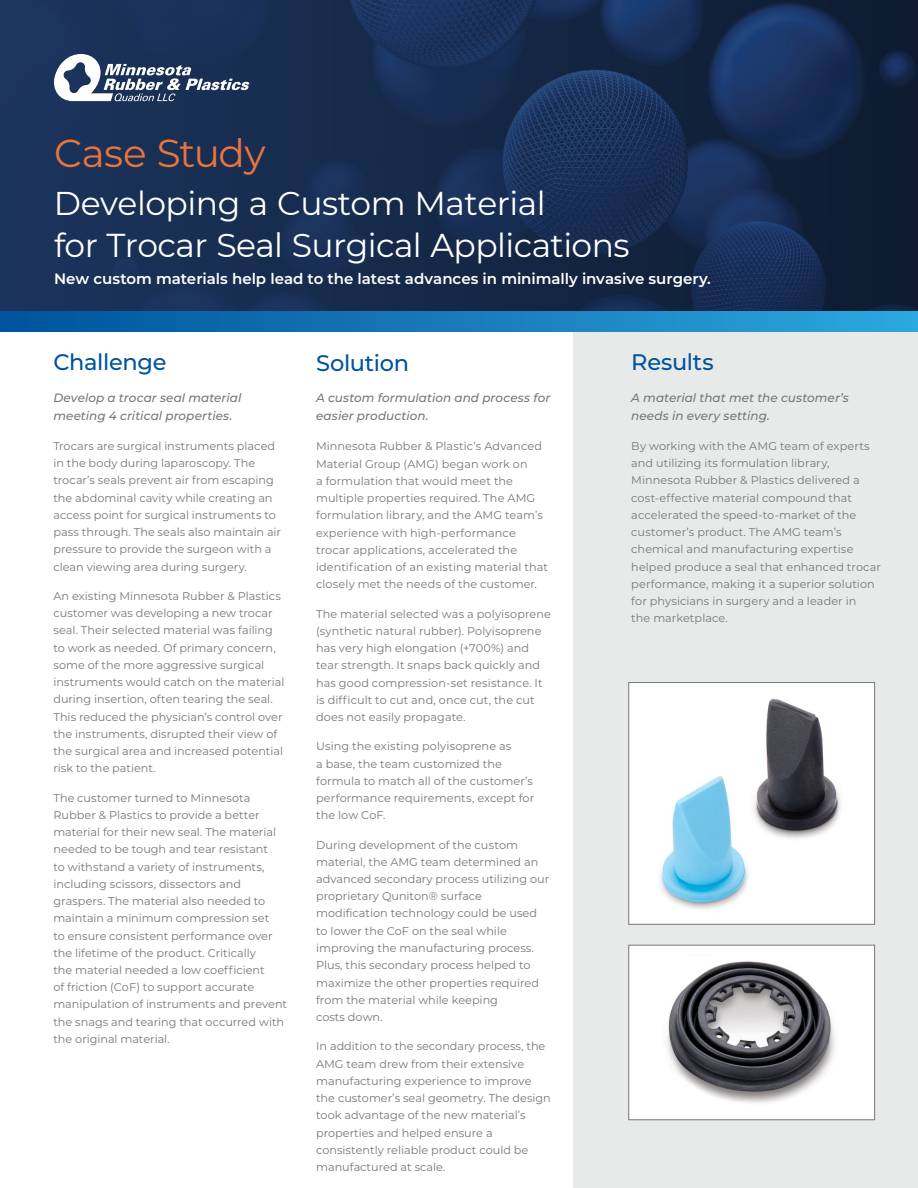
<style>
.page{position:relative;width:918px;height:1188px;background:#fff}
.page>*{position:absolute;margin:0;border:0;box-sizing:border-box;transform-origin:0 0}
.t1{font:39px "Montserrat";letter-spacing:-.01em;color:#ea743c}
.t2{font:33px/42px "Montserrat";letter-spacing:-.02em;color:#fff}
.t3{font:500 22.5px "Montserrat";letter-spacing:-.015em;color:#00539c}
.t4{font:600 15px "Montserrat";color:#fff}
.t5{font:italic 500 12px/18px "Montserrat";letter-spacing:.005em;color:#76777a}
.t6{font:11.25px/17.2px "Montserrat";color:#76777a}
</style>
<div class="page">
<div style="left:574px;top:332px;width:344px;height:856px;background:#e8e9e9"></div>
<img style="left:0;top:0;width:918px;height:311px">
<div style="left:0;top:311px;width:918px;height:21px;background:linear-gradient(to right,#00529a,#2ea6dc)"></div>
<div style="left:629px;top:683px;width:246px;height:241px;background:#fff"></div>
<img style="left:659px;top:698px;width:182px;height:211px">
<div style="left:629px;top:682px;width:246px;height:242px;border:1px solid #76777a"></div>
<div style="left:629px;top:945px;width:246px;height:175px;background:#fff"></div>
<img style="left:667px;top:961px;width:168px;height:142px">
<div style="left:629px;top:945px;width:246px;height:175px;border:1px solid #76777a"></div>
<svg style="left:54px;top:54px;width:195px;height:47px"></svg>
<h1 class="t1" style="left:54px;top:127px;width:213px">Case Study</h1>
<h2 class="t2" style="left:54px;top:181px;width:577px">Developing a Custom Material<br>for Trocar Seal Surgical Applications</h2>
<h3 class="t4" style="left:54px;top:268px;width:658px">New custom materials help lead to the latest advances in minimally invasive surgery.</h3>
<h3 class="t3" style="left:53px;top:347px;width:115px">Challenge</h3>
<p class="t5" style="left:53px;top:388px;width:190px">Develop a trocar seal material meeting 4 critical properties.</p>
<p class="t6" style="left:53px;top:437px;width:229px">Trocars are surgical instruments placed in the body during laparoscopy. The trocar’s seals prevent air from escaping the abdominal cavity while creating an access point for surgical instruments to pass through. The seals also maintain air pressure to provide the surgeon with a clean viewing area during surgery.</p>
<p class="t6" style="left:53px;top:587px;width:232px">An existing Minnesota Rubber &amp; Plastics customer was developing a new trocar seal. Their selected material was failing to work as needed. Of primary concern, some of the more aggressive surgical instruments would catch on the material during insertion, often tearing the seal.<br>This reduced the physician’s control over the instruments, disrupted their view of the surgical area and increased potential risk to the patient.</p>
<p class="t6" style="left:53px;top:789px;width:235px">The customer turned to Minnesota Rubber &amp; Plastics to provide a better material for their new seal. The material needed to be tough and tear resistant<br>to withstand a variety of instruments, including scissors, dissectors and graspers. The material also needed to maintain a minimum compression set<br>to ensure consistent performance over the lifetime of the product. Critically<br>the material needed a low coefficient<br>of friction (CoF) to support accurate manipulation of instruments and prevent the snags and tearing that occurred with the original material.</p>
<h3 class="t3" style="left:316px;top:347px;width:95px">Solution</h3>
<p class="t5" style="left:316px;top:389px;width:236px">A custom formulation and process for easier production.</p>
<p class="t6" style="left:316px;top:437px;width:233px">Minnesota Rubber &amp; Plastic’s Advanced Material Group (AMG) began work on<br>a formulation that would meet the multiple properties required. The AMG formulation library, and the AMG team’s experience with high-performance trocar applications, accelerated the identification of an existing material that closely met the needs of the customer.</p>
<p class="t6" style="left:316px;top:605px;width:236px">The material selected was a polyisoprene (synthetic natural rubber). Polyisoprene has very high elongation (+700%) and tear strength. It snaps back quickly and has good compression-set resistance. It is difficult to cut and, once cut, the cut does not easily propagate.</p>
<p class="t6" style="left:316px;top:737px;width:220px">Using the existing polyisoprene as<br>a base, the team customized the formula to match all of the customer’s performance requirements, except for the low CoF.</p>
<p class="t6" style="left:316px;top:836px;width:235px">During development of the custom material, the AMG team determined an advanced secondary process utilizing our proprietary Quniton® surface modification technology could be used to lower the CoF on the seal while improving the manufacturing process.<br>Plus, this secondary process helped to maximize the other properties required from the material while keeping<br>costs down.</p>
<p class="t6" style="left:316px;top:1037px;width:236px">In addition to the secondary process, the AMG team drew from their extensive manufacturing experience to improve the customer’s seal geometry. The design took advantage of the new material’s properties and helped ensure a consistently reliable product could be manufactured at scale.</p>
<h3 class="t3" style="left:631px;top:347px;width:84px">Results</h3>
<p class="t5" style="left:631px;top:388px;width:219px">A material that met the customer’s needs in every setting.</p>
<p class="t6" style="left:631px;top:437px;width:251px">By working with the AMG team of experts and utilizing its formulation library, Minnesota Rubber &amp; Plastics delivered a cost-effective material compound that accelerated the speed-to-market of the customer’s product. The AMG team’s chemical and manufacturing expertise helped produce a seal that enhanced trocar performance, making it a superior solution for physicians in surgery and a leader in<br>the marketplace.</p>
</div>
